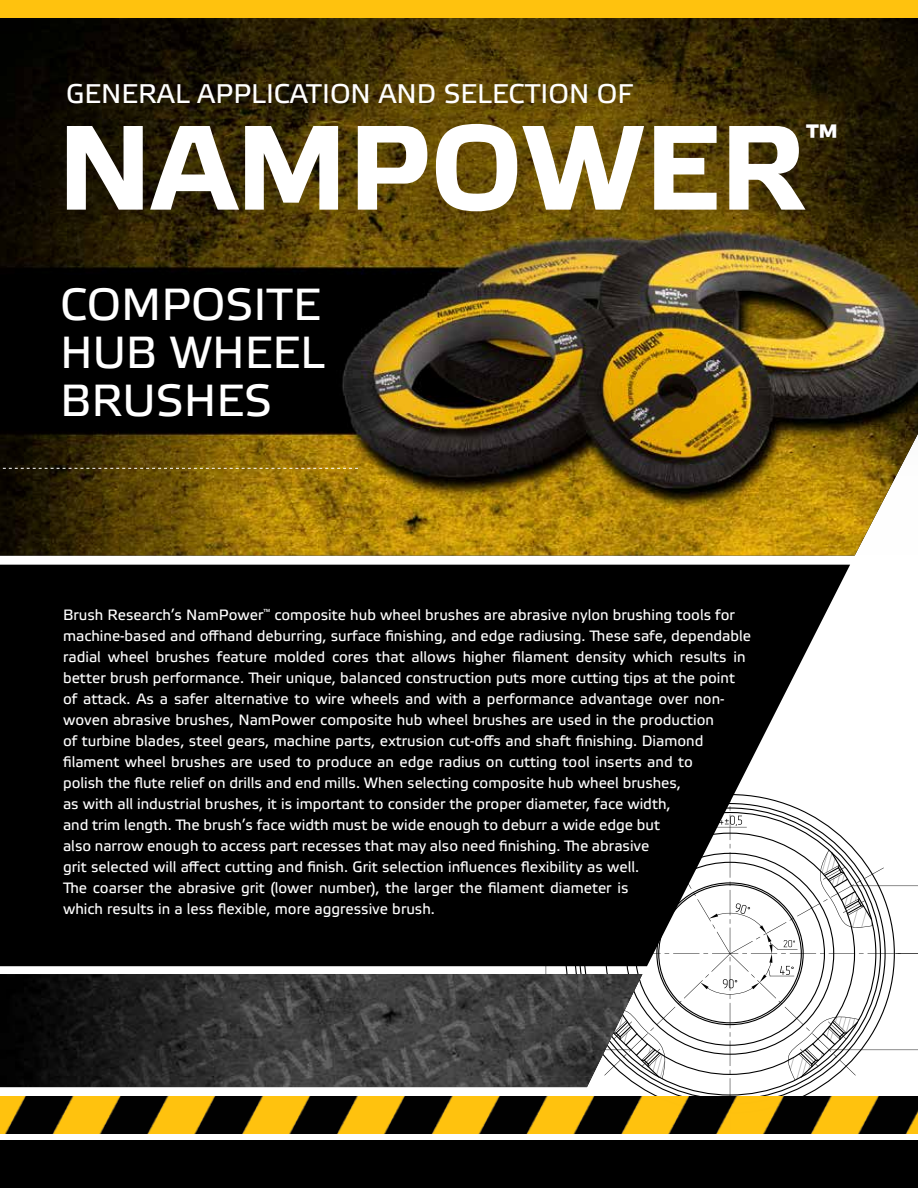
<style>
.page{position:relative;width:918px;height:1188px;background:#fff}
.page>*{position:absolute;margin:0;border:0;box-sizing:border-box;transform-origin:0 0}
.t1{font:700 120px "Etelka Text Pro";color:#fff}
.t2{font:45px/48px "Etelka Text Pro";color:#fff;text-align:justify}
.t3{font:700 36.75px "Etelka Text Pro";color:#fff}
.t4{font:27px "Etelka Text Pro";color:#fff}
.t5{font:15px/21px "Etelka Text Pro";color:#fff}
</style>
<div class="page">
<svg style="left:534px;top:844px;width:384px;height:252px"></svg>
<img style="left:0;top:974px;width:642px;height:113px">
<img style="left:0;top:17px;width:918px;height:539px">
<svg style="left:0;top:565px;width:850px;height:401px;background:#121212"></svg>
<svg style="left:0;top:468px;width:358px;height:1px"></svg>
<img style="left:0;top:1096px;width:918px;height:37px">
<div style="left:0;top:1141px;width:918px;height:47px;background:#000"></div>
<div style="left:0;top:0;width:918px;height:17px;background:#ffc20e"></div>
<h3 class="t4" style="left:66px;top:79px;width:568px">GENERAL APPLICATION AND SELECTION OF</h3>
<h1 class="t1" style="left:57px;top:102px;width:751px">NAMPOWER</h1>
<h3 class="t3" style="left:806px;top:117px;width:34px">™</h3>
<h2 class="t2" style="left:60px;top:283px;width:266px">COMPOSITE HUB WHEEL BRUSHES</h2>
<p class="t5" style="left:63px;top:605px;width:690px">Brush Research’s NamPower<sup>™</sup> composite hub wheel brushes are abrasive nylon brushing tools for machine-based and offhand deburring, surface finishing, and edge radiusing. These safe, dependable radial wheel brushes feature molded cores that allows higher filament density which results in better brush performance. Their unique, balanced construction puts more cutting tips at the point of attack. As a safer alternative to wire wheels and with a performance advantage over non&shy;woven abrasive brushes, NamPower composite hub wheel brushes are used in the production<br>of turbine blades, steel gears, machine parts, extrusion cut-offs and shaft finishing. Diamond filament wheel brushes are used to produce an edge radius on cutting tool inserts and to<br>polish the flute relief on drills and end mills. When selecting composite hub wheel brushes,<br>as with all industrial brushes, it is important to consider the proper diameter, face width,<br>and trim length. The brush’s face width must be wide enough to deburr a wide edge but<br>also narrow enough to access part recesses that may also need finishing. The abrasive<br>grit selected will affect cutting and finish. Grit selection influences flexibility as well.<br>The coarser the abrasive grit (lower number), the larger the filament diameter is<br>which results in a less flexible, more aggressive brush.</p>
</div>
